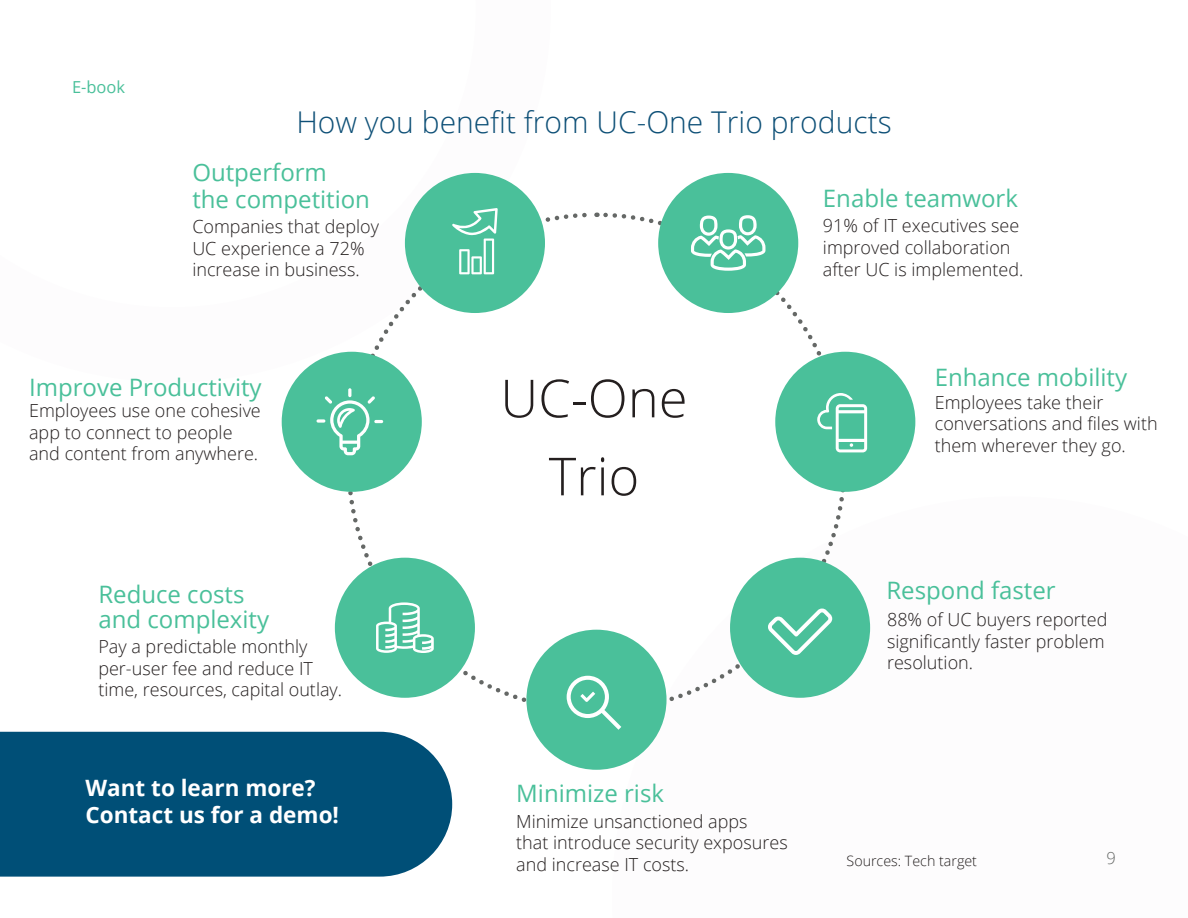
<style>
.page{position:relative;width:1188px;height:918px;background:#fff}
.page>*{position:absolute;margin:0;border:0;box-sizing:border-box;transform-origin:0 0}
.t1{font:300 52.5px/78px "Open Sans";color:#241f1f;text-align:center}
.t2{font:300 30px "Open Sans";color:#0e5077}
.t3{font:24px/25.3px "Open Sans";color:#4ac09a}
.t4{font:700 22.5px/27px "Open Sans";color:#fff}
.t5{font:300 18px/21.6px "Open Sans";color:#241f1f}
.t6{font:16.5px "Open Sans";color:#4ac09a}
.t7{font:300 16.5px "Open Sans";color:#656866}
.t8{font:300 14.25px "Open Sans";color:#241f1f}
</style>
<div class="page">
<svg style="left:596px;top:469px;width:253px;height:232px"></svg>
<svg style="left:344px;top:463px;width:248px;height:239px"></svg>
<svg style="left:347px;top:210px;width:250px;height:248px"></svg>
<svg style="left:603px;top:210px;width:246px;height:251px"></svg>
<div style="left:405px;top:173px;width:140px;height:140px;background:#4ac09a;border-radius:50%"></div>
<div style="left:282px;top:352px;width:140px;height:140px;background:#4ac09a;border-radius:50%"></div>
<div style="left:335px;top:558px;width:140px;height:140px;background:#4ac09a;border-radius:50%"></div>
<div style="left:526px;top:630px;width:141px;height:140px;background:#4ac09a;border-radius:50%"></div>
<div style="left:730px;top:558px;width:140px;height:140px;background:#4ac09a;border-radius:50%"></div>
<div style="left:658px;top:173px;width:140px;height:140px;background:#4ac09a;border-radius:50%"></div>
<div style="left:775px;top:352px;width:140px;height:140px;background:#4ac09a;border-radius:50%"></div>
<svg style="left:691px;top:215px;width:74px;height:56px"></svg>
<svg style="left:452px;top:208px;width:46px;height:66px"></svg>
<svg style="left:817px;top:393px;width:50px;height:59px"></svg>
<svg style="left:768px;top:608px;width:64px;height:47px"></svg>
<svg style="left:317px;top:388px;width:66px;height:68px"></svg>
<svg style="left:567px;top:676px;width:54px;height:54px"></svg>
<svg style="left:376px;top:602px;width:58px;height:51px"></svg>
<div style="left:0;top:732px;width:452px;height:145px;background:#004f77"></div>
<p class="t6" style="left:72px;top:76px;width:55px">E-book</p>
<h2 class="t2" style="left:296px;top:102px;width:597px">How you benefit from UC-One Trio products</h2>
<h3 class="t3" style="left:192px;top:158px;width:179px;line-height:27px">Outperform<br>the competition</h3>
<p class="t5" style="left:192px;top:215px;width:188px">Companies that deploy<br>UC experience a 72% increase in business.</p>
<h3 class="t3" style="left:823px;top:185px;width:197px">Enable teamwork</h3>
<p class="t5" style="left:823px;top:215px;width:202px">91% of IT executives see improved collaboration after UC is implemented.</p>
<h3 class="t3" style="left:29px;top:374px;width:234px">Improve Productivity</h3>
<p class="t5" style="left:29px;top:399px;width:233px">Employees use one cohesive app to connect to people and content from anywhere.</p>
<h3 class="t3" style="left:98px;top:581px;width:172px">Reduce costs and complexity</h3>
<p class="t5" style="left:98px;top:635px;width:245px">Pay a predictable monthly per-user fee and reduce IT time, resources, capital outlay.</p>
<p class="t4" style="left:86px;top:773px;width:255px">Want to learn more?<br>Contact us for a demo!</p>
<h1 class="t1" style="left:500px;top:358px;width:189px">UC-One<br>Trio</h1>
<h3 class="t3" style="left:516px;top:780px;width:149px">Minimize risk</h3>
<p class="t5" style="left:516px;top:810px;width:273px">Minimize unsanctioned apps<br>that introduce security exposures and increase IT costs.</p>
<h3 class="t3" style="left:935px;top:364px;width:194px">Enhance mobility</h3>
<p class="t5" style="left:935px;top:391px;width:224px">Employees take their conversations and files with them wherever they go.</p>
<h3 class="t3" style="left:886px;top:577px;width:171px">Respond faster</h3>
<p class="t5" style="left:887px;top:608px;width:222px">88% of UC buyers reported significantly faster problem resolution.</p>
<p class="t8" style="left:847px;top:851px;width:132px">Sources: Tech target</p>
<p class="t7" style="left:1106px;top:847px;width:11px">9</p>
</div>
